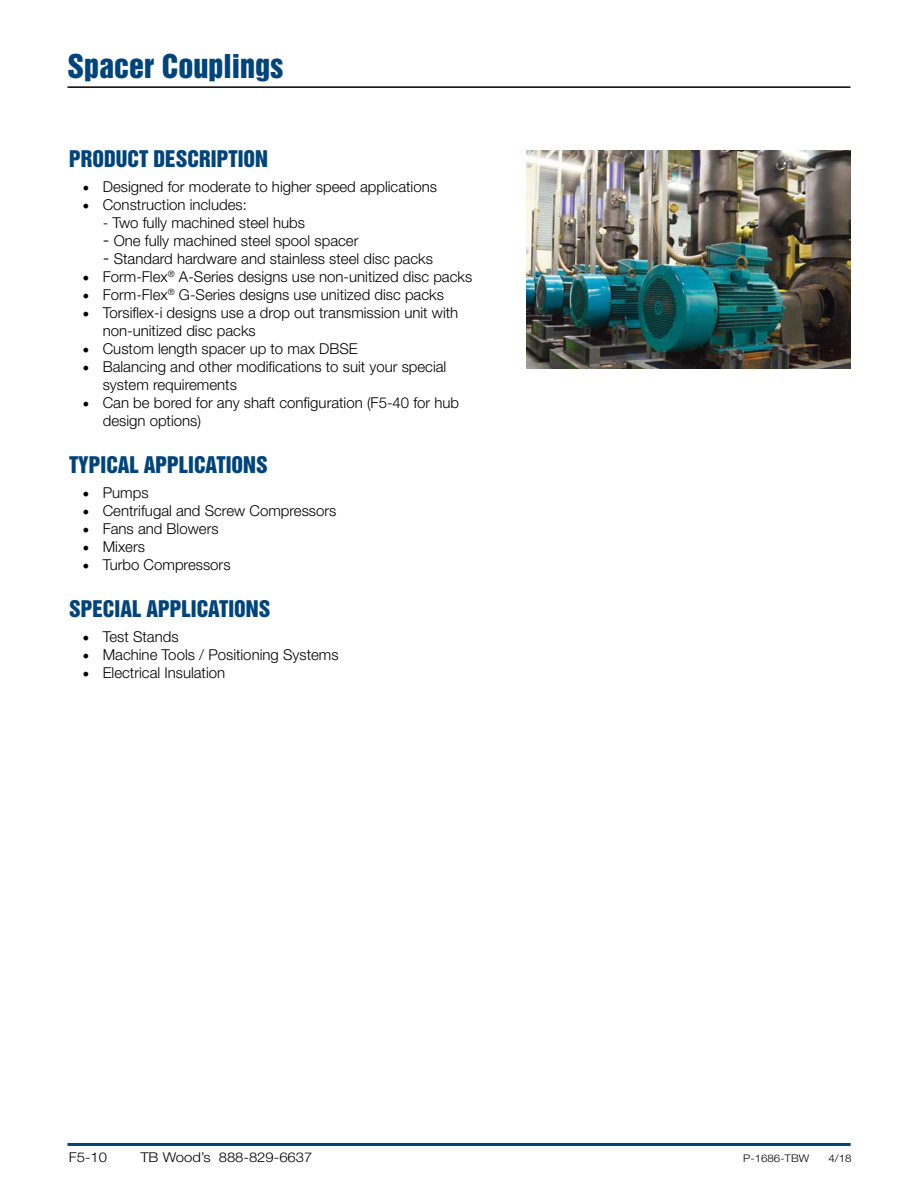
<style>
.page{position:relative;width:918px;height:1188px;background:#fff}
.page>*{position:absolute;margin:0;border:0;box-sizing:border-box;transform-origin:0 0}
.t1{font:30px "Helvetica Inserat LT Std";color:#00447c}
.t2{font:21px "Helvetica Inserat LT Std";color:#00447c}
.t3{font:300 15px/18px "Helvetica Neue LT Std";color:#000}
.t4{font:300 13.5px "Helvetica Neue LT Std";color:#000;scale:1.1 1}
.t5{font:300 10.5px "Helvetica Neue LT Std";color:#000;scale:1.1 1}
.s1{font-family:"Minion Pro";font-weight:400;font-size:18px}
.s2{font-size:18px}
</style>
<div class="page">
<hr style="left:68px;top:1143px;width:783px;height:3px;background:#00447c">
<hr style="left:68px;top:86px;width:782px;height:2px;background:#000">
<img style="left:526px;top:150px;width:324px;height:219px">
<p class="t1" style="left:68px;top:48px;width:217px">Spacer Couplings</p>
<p class="t2" style="left:69px;top:146px;width:201px">PRODUCT DESCRIPTION</p>
<p class="t3" style="left:83px;top:177px;width:356px"><span class="s1">•</span> Designed for moderate to higher speed applications</p>
<p class="t3" style="left:83px;top:195px;width:166px"><span class="s1">•</span> Construction includes:</p>
<p class="t3" style="left:103px;top:213px;width:204px">- Two fully machined steel hubs</p>
<p class="t3" style="left:103px;top:231px;width:257px"><span class="s2">-</span> One fully machined steel spool spacer</p>
<p class="t3" style="left:103px;top:249px;width:332px"><span class="s2">-</span> Standard hardware and stainless steel disc packs</p>
<p class="t3" style="left:83px;top:267px;width:391px"><span class="s1">•</span> Form-Flex<sup>®</sup> A-Series designs use non-unitized disc packs</p>
<p class="t3" style="left:83px;top:285px;width:363px"><span class="s1">•</span> Form-Flex<sup>®</sup> G-Series designs use unitized disc packs</p>
<p class="t3" style="left:103px;top:303px;width:357px;text-indent:-20px"><span class="s1">•</span> Torsiflex-i designs use a drop out transmission unit with non-unitized disc packs</p>
<p class="t3" style="left:83px;top:339px;width:277px"><span class="s1">•</span> Custom length spacer up to max DBSE</p>
<p class="t3" style="left:103px;top:357px;width:345px;text-indent:-20px"><span class="s1">•</span> Balancing and other modifications to suit your special system requirements</p>
<p class="t3" style="left:103px;top:393px;width:358px;text-indent:-20px"><span class="s1">•</span> Can be bored for any shaft configuration (F5-40 for hub design options)</p>
<p class="t2" style="left:69px;top:452px;width:200px">TYPICAL APPLICATIONS</p>
<p class="t3" style="left:83px;top:483px;width:68px"><span class="s1">•</span> Pumps</p>
<p class="t3" style="left:83px;top:501px;width:255px"><span class="s1">•</span> Centrifugal and Screw Compressors</p>
<p class="t3" style="left:83px;top:519px;width:138px"><span class="s1">•</span> Fans and Blowers</p>
<p class="t3" style="left:83px;top:537px;width:64px"><span class="s1">•</span> Mixers</p>
<p class="t3" style="left:83px;top:555px;width:150px"><span class="s1">•</span> Turbo Compressors</p>
<p class="t2" style="left:69px;top:596px;width:203px">SPECIAL APPLICATIONS</p>
<p class="t3" style="left:83px;top:627px;width:98px"><span class="s1">•</span> Test Stands</p>
<p class="t3" style="left:83px;top:645px;width:258px"><span class="s1">•</span> Machine Tools / Positioning Systems</p>
<p class="t3" style="left:83px;top:663px;width:144px"><span class="s1">•</span> Electrical Insulation</p>
<p class="t4" style="left:69px;top:1149px;width:36px">F5-10</p>
<p class="t4" style="left:140px;top:1149px;width:158px">TB Wood’s 888-829-6637</p>
<p class="t5" style="left:723px;top:1152px;width:80px"><sup>.....</sup>P-1686-TBW</p>
<p class="t5" style="left:829px;top:1152px;width:23px">4/18</p>
</div>
